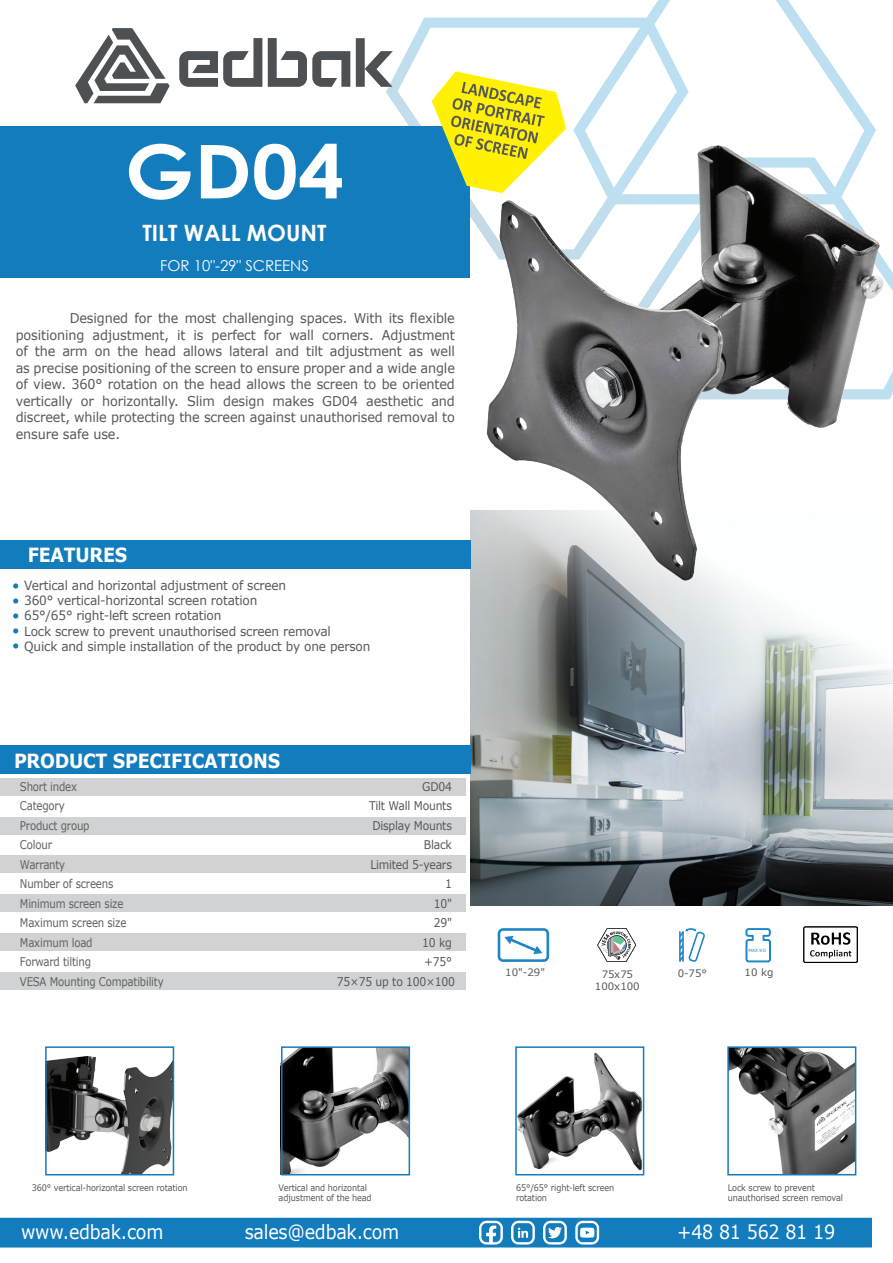
<style>
.page{position:relative;width:893px;height:1263px;background:#fff}
.page>*{position:absolute;margin:0;border:0;box-sizing:border-box;transform-origin:0 0}
.t1{font:700 74.25px "Century Gothic";color:#fff;scale:1.11 1}
.t2{font:700 22.5px "Century Gothic";color:#fff}
.t3{font:19.5px "Verdana";letter-spacing:-.015em;color:#fff;scale:.9 1}
.t4{font:700 19.5px "Verdana";letter-spacing:-.015em;color:#fff;scale:.9 1}
.t5{font:15px "Century Gothic";color:#fff}
.t6{font:13.5px/16.5px "Verdana";letter-spacing:-.01em;color:#57585a;text-align:justify;scale:.95 1}
.t7{font:12.75px/15.3px "Verdana";letter-spacing:-.015em;color:#57585a;scale:.95 1}
.t8{font:12px/19.5px "Verdana";letter-spacing:-.02em;color:#606160;scale:.85 1}
.t9{font:12px/19.5px "Verdana";letter-spacing:-.02em;color:#57585a;text-align:right;scale:.9 1}
.t10{font:10.2px/12.3px "Verdana";color:#57585a;text-align:center}
.t11{font:9px/10.8px "Verdana";letter-spacing:-.015em;color:#57585a;scale:.9 1}
.t12{font:4.35px "Verdana";color:#1f85c7}
</style>
<div class="page">
<svg style="left:573px;top:0;width:303px;height:141px"></svg>
<svg style="left:386px;top:18px;width:303px;height:242px"></svg>
<div style="left:0;top:1218px;width:872px;height:29px;background:#137cbc"></div>
<svg style="left:75px;top:28px;width:95px;height:75px"></svg>
<svg style="left:268px;top:38px;width:82px;height:49px"></svg>
<svg style="left:179px;top:38px;width:83px;height:49px"></svg>
<svg style="left:356px;top:38px;width:37px;height:49px"></svg>
<svg style="left:471px;top:510px;width:422px;height:395px;background:#9ba2a4"></svg>
<img style="left:484px;top:141px;width:403px;height:443px">
<img style="left:48px;top:1056px;width:123px;height:116px">
<img style="left:284px;top:1049px;width:123px;height:123px">
<img style="left:518px;top:1052px;width:123px;height:119px">
<img style="left:730px;top:1049px;width:123px;height:123px">
<div style="left:281px;top:1046px;width:129px;height:129px;border:2px solid #137cbc"></div>
<div style="left:515px;top:1046px;width:129px;height:129px;border:2px solid #137cbc"></div>
<div style="left:727px;top:1046px;width:129px;height:129px;border:2px solid #137cbc"></div>
<div style="left:45px;top:1046px;width:129px;height:129px;border:2px solid #137cbc"></div>
<div style="left:0;top:745px;width:470px;height:29px;background:#137cbc"></div>
<div style="left:0;top:855px;width:466px;height:18px;background:#d1d2d4"></div>
<div style="left:0;top:894px;width:466px;height:18px;background:#d1d2d4"></div>
<div style="left:0;top:817px;width:466px;height:18px;background:#d1d2d4"></div>
<div style="left:0;top:933px;width:466px;height:18px;background:#d1d2d4"></div>
<div style="left:0;top:778px;width:466px;height:18px;background:#d1d2d4"></div>
<div style="left:0;top:972px;width:466px;height:18px;background:#d1d2d4"></div>
<svg style="left:597px;top:928px;width:39px;height:34px"></svg>
<svg style="left:679px;top:928px;width:26px;height:34px"></svg>
<svg style="left:498px;top:928px;width:51px;height:34px"></svg>
<svg style="left:745px;top:928px;width:26px;height:34px"></svg>
<img style="left:803px;top:926px;width:55px;height:36px">
<svg style="left:13px;top:583px;width:5px;height:5px"></svg>
<svg style="left:13px;top:598px;width:5px;height:5px"></svg>
<svg style="left:13px;top:613px;width:5px;height:5px"></svg>
<svg style="left:13px;top:628px;width:5px;height:5px"></svg>
<svg style="left:13px;top:643px;width:5px;height:5px"></svg>
<div style="left:0;top:540px;width:471px;height:28px;background:#137cbc"></div>
<div style="left:0;top:126px;width:469px;height:152px;background:#137cbc"></div>
<svg style="left:432px;top:71px;width:134px;height:122px"></svg>
<h1 class="t1" style="left:125px;top:115px;width:199px">GD04</h1>
<h2 class="t2" style="left:143px;top:216px;width:186px">TILT WALL MOUNT</h2>
<p class="t5" style="left:160px;top:255px;width:150px">FOR 10"-29" SCREENS</p>
<p class="t6" style="left:16px;top:310px;width:464px;text-indent:54px">Designed for the most challenging spaces. With its flexible positioning adjustment, it is perfect for wall corners. Adjustment of the arm on the head allows lateral and tilt adjustment as well as precise positioning of the screen to ensure proper and a wide angle of view. 360° rotation on the head allows the screen to be oriented vertically or horizontally. Slim design makes GD04 aesthetic and discreet, while protecting the screen against unauthorised removal to ensure safe use.</p>
<h3 class="t4" style="left:28px;top:542px;width:112px">FEATURES</h3>
<p class="t7" style="left:24px;top:578px;width:366px">Vertical and horizontal adjustment of screen<br>360° vertical-horizontal screen rotation<br>65°/65° right-left screen rotation<br>Lock screw to prevent unauthorised screen removal<br>Quick and simple installation of the product by one person</p>
<h3 class="t4" style="left:14px;top:748px;width:297px">PRODUCT SPECIFICATIONS</h3>
<p class="t8" style="left:20px;top:777px;width:83px">Short index<br>Category<br>Product group<br>Colour<br>Warranty</p>
<p class="t9" style="left:369px;top:777px;width:94px">GD04<br>Tilt Wall Mounts<br>Display Mounts<br>Black<br>Limited 5-years</p>
<p class="t8" style="left:20px;top:874px;width:111px">Number of screens</p>
<p class="t9" style="left:445px;top:874px;width:9px">1</p>
<p class="t8" style="left:20px;top:894px;width:123px">Minimum screen size</p>
<p class="t9" style="left:434px;top:894px;width:22px">10"</p>
<p class="t8" style="left:20px;top:913px;width:127px">Maximum screen size</p>
<p class="t9" style="left:434px;top:913px;width:22px">29"</p>
<p class="t8" style="left:20px;top:933px;width:87px">Maximum load</p>
<p class="t9" style="left:422px;top:933px;width:35px">10 kg</p>
<p class="t8" style="left:20px;top:952px;width:85px">Forward tilting</p>
<p class="t9" style="left:424px;top:952px;width:32px">+75°</p>
<p class="t8" style="left:20px;top:972px;width:171px">VESA Mounting Compatibility</p>
<p class="t9" style="left:337px;top:972px;width:133px">75×75 up to 100×100</p>
<p class="t10" style="left:595px;top:968px;width:46px">75x75<br>100x100</p>
<p class="t12" style="left:748px;top:947px;width:19px">MAX KG</p>
<p class="t10" style="left:505px;top:966px;width:41px">10"-29"</p>
<p class="t10" style="left:678px;top:967px;width:31px">0-75°</p>
<p class="t10" style="left:745px;top:967px;width:30px">10 kg</p>
<p class="t11" style="left:32px;top:1182px;width:175px">360° vertical-horizontal screen rotation</p>
<p class="t11" style="left:279px;top:1182px;width:105px">Vertical and horizontal adjustment of the head</p>
<p class="t11" style="left:516px;top:1182px;width:111px">65°/65° right-left screen rotation</p>
<p class="t11" style="left:728px;top:1182px;width:130px">Lock screw to prevent unauthorised screen removal</p>
<h3 class="t3" style="left:21px;top:1220px;width:160px">www.edbak.com</h3>
<h3 class="t3" style="left:245px;top:1220px;width:173px">sales@edbak.com</h3>
<h3 class="t3" style="left:677px;top:1220px;width:177px">+48 81 562 81 19</h3>
</div>
